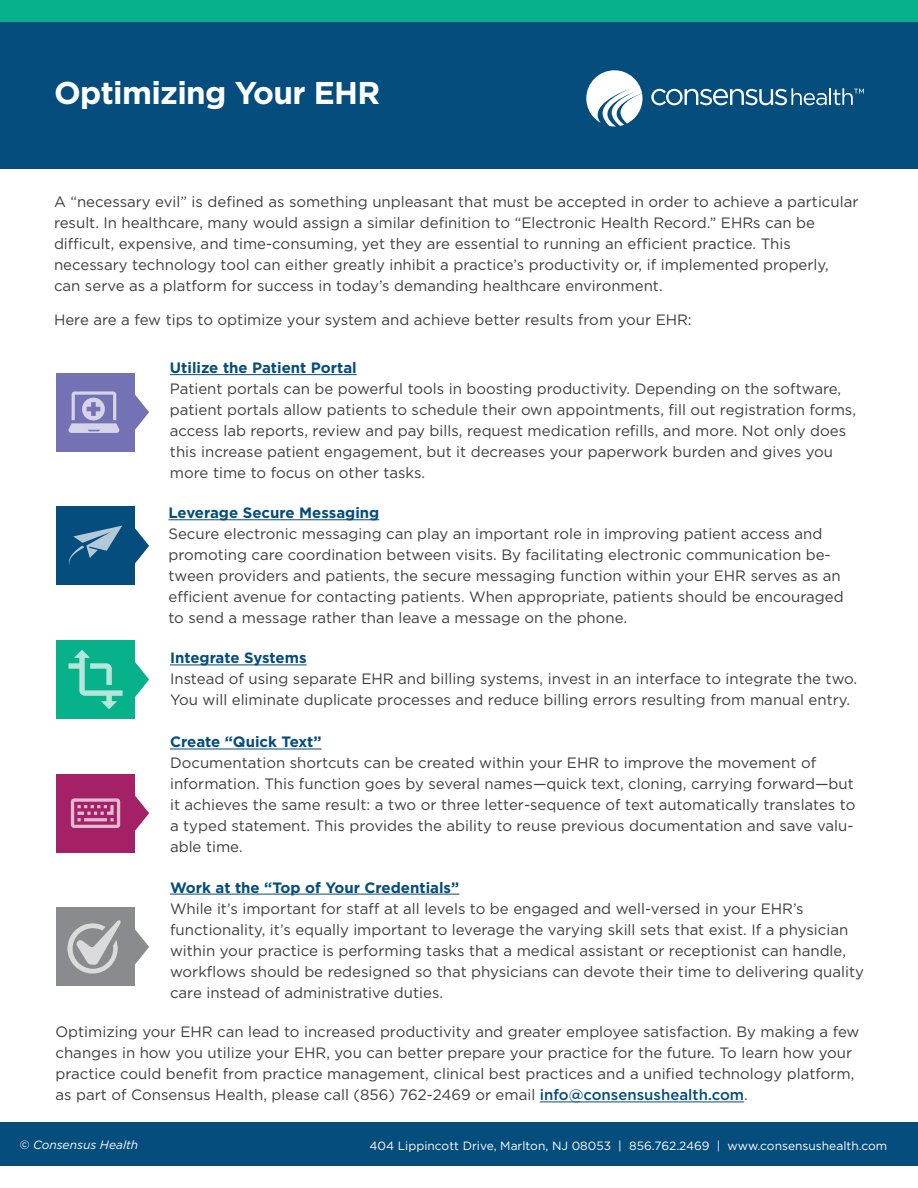
<style>
.page{position:relative;width:918px;height:1188px;background:#fff}
.page>*{position:absolute;margin:0;border:0;box-sizing:border-box;transform-origin:0 0}
.t1{font:700 31.5px "Gotham";letter-spacing:-.02em;color:#fff}
.t2{font:15px/21px "Gotham";color:#3e3e3f}
.t3{font:700 15px "Gotham";color:#044d7c}
.t4{font:12px "Gotham";color:#fff}
.t5{font:italic 12px "Gotham";color:#fff}
.s1{font-weight:500;color:#044d7c}
</style>
<div class="page">
<hr style="left:170px;top:374px;width:187px;height:1px;background:#044d7c">
<hr style="left:168px;top:519px;width:211px;height:1px;background:#044d7c">
<hr style="left:170px;top:665px;width:137px;height:1px;background:#044d7c">
<hr style="left:170px;top:749px;width:152px;height:1px;background:#044d7c">
<hr style="left:170px;top:894px;width:289px;height:1px;background:#044d7c">
<div style="left:0;top:1123px;width:918px;height:43px;background:#044d7c"></div>
<hr style="left:540px;top:1102px;width:204px;height:1px;background:#044d7c">
<div style="left:56px;top:373px;width:79px;height:78px;background:#7472b5"></div>
<svg style="left:68px;top:391px;width:51px;height:42px"></svg>
<svg style="left:135px;top:395px;width:14px;height:35px"></svg>
<div style="left:56px;top:507px;width:79px;height:78px;background:#044d7c"></div>
<svg style="left:68px;top:526px;width:54px;height:40px"></svg>
<svg style="left:135px;top:528px;width:14px;height:36px"></svg>
<div style="left:56px;top:640px;width:79px;height:79px;background:#07b189"></div>
<svg style="left:68px;top:650px;width:55px;height:59px"></svg>
<svg style="left:135px;top:662px;width:14px;height:35px"></svg>
<div style="left:56px;top:774px;width:79px;height:78px;background:#a42067"></div>
<svg style="left:71px;top:798px;width:49px;height:30px"></svg>
<svg style="left:135px;top:795px;width:14px;height:36px"></svg>
<div style="left:56px;top:908px;width:79px;height:78px;background:#898b8e"></div>
<svg style="left:67px;top:920px;width:54px;height:54px"></svg>
<svg style="left:135px;top:929px;width:14px;height:35px"></svg>
<div style="left:0;top:0;width:918px;height:22px;background:#07b189"></div>
<div style="left:0;top:22px;width:918px;height:146px;background:#044d7c"></div>
<svg style="left:651px;top:88px;width:213px;height:17px"></svg>
<svg style="left:586px;top:70px;width:57px;height:56px"></svg>
<h1 class="t1" style="left:54px;top:72px;width:328px">Optimizing Your EHR</h1>
<p class="t2" style="left:54px;top:191px;width:806px">A “necessary evil” is defined as something unpleasant that must be accepted in order to achieve a particular result. In healthcare, many would assign a similar definition to “Electronic Health Record.” EHRs can be difficult, expensive, and time-consuming, yet they are essential to running an efficient practice. This necessary technology tool can either greatly inhibit a practice’s productivity or, if implemented properly, can serve as a platform for success in today’s demanding healthcare environment.</p>
<p class="t2" style="left:54px;top:309px;width:639px">Here are a few tips to optimize your system and achieve better results from your EHR:</p>
<p class="t3" style="left:170px;top:358px;width:188px">Utilize the Patient Portal</p>
<p class="t2" style="left:170px;top:378px;width:688px">Patient portals can be powerful tools in boosting productivity. Depending on the software, patient portals allow patients to schedule their own appointments, fill out registration forms, access lab reports, review and pay bills, request medication refills, and more. Not only does this increase patient engagement, but it decreases your paperwork burden and gives you more time to focus on other tasks.</p>
<p class="t3" style="left:168px;top:503px;width:212px">Leverage Secure Messaging</p>
<p class="t2" style="left:168px;top:523px;width:677px">Secure electronic messaging can play an important role in improving patient access and promoting care coordination between visits. By facilitating electronic communication be&shy;tween providers and patients, the secure messaging function within your EHR serves as an efficient avenue for contacting patients. When appropriate, patients should be encouraged to send a message rather than leave a message on the phone.</p>
<p class="t3" style="left:170px;top:648px;width:138px">Integrate Systems</p>
<p class="t2" style="left:170px;top:668px;width:689px">Instead of using separate EHR and billing systems, invest in an interface to integrate the two.<br>You will eliminate duplicate processes and reduce billing errors resulting from manual entry.</p>
<p class="t3" style="left:170px;top:732px;width:153px">Create “Quick Text”</p>
<p class="t2" style="left:170px;top:752px;width:687px">Documentation shortcuts can be created within your EHR to improve the movement of information. This function goes by several names—quick text, cloning, carrying forward—but it achieves the same result: a two or three letter-sequence of text automatically translates to a typed statement. This provides the ability to reuse previous documentation and save valu&shy;able time.</p>
<p class="t3" style="left:170px;top:877px;width:291px">Work at the “Top of Your Credentials”</p>
<p class="t2" style="left:170px;top:898px;width:695px">While it’s important for staff at all levels to be engaged and well-versed in your EHR’s functionality, it’s equally important to leverage the varying skill sets that exist. If a physician within your practice is performing tasks that a medical assistant or receptionist can handle, workflows should be redesigned so that physicians can devote their time to delivering quality care instead of administrative duties.</p>
<p class="t2" style="left:56px;top:1021px;width:805px">Optimizing your EHR can lead to increased productivity and greater employee satisfaction. By making a few changes in how you utilize your EHR, you can better prepare your practice for the future. To learn how your practice could benefit from practice management, clinical best practices and a unified technology platform, as part of Consensus Health, please call (856) 762-2469 or email <span class="s1">info@consensushealth.com</span>.</p>
<p class="t5" style="left:19px;top:1138px;width:120px">© Consensus Health</p>
<p class="t4" style="left:370px;top:1138px;width:519px">404 Lippincott Drive, Marlton, NJ 08053 | 856.762.2469 | www.consensushealth.com</p>
</div>
